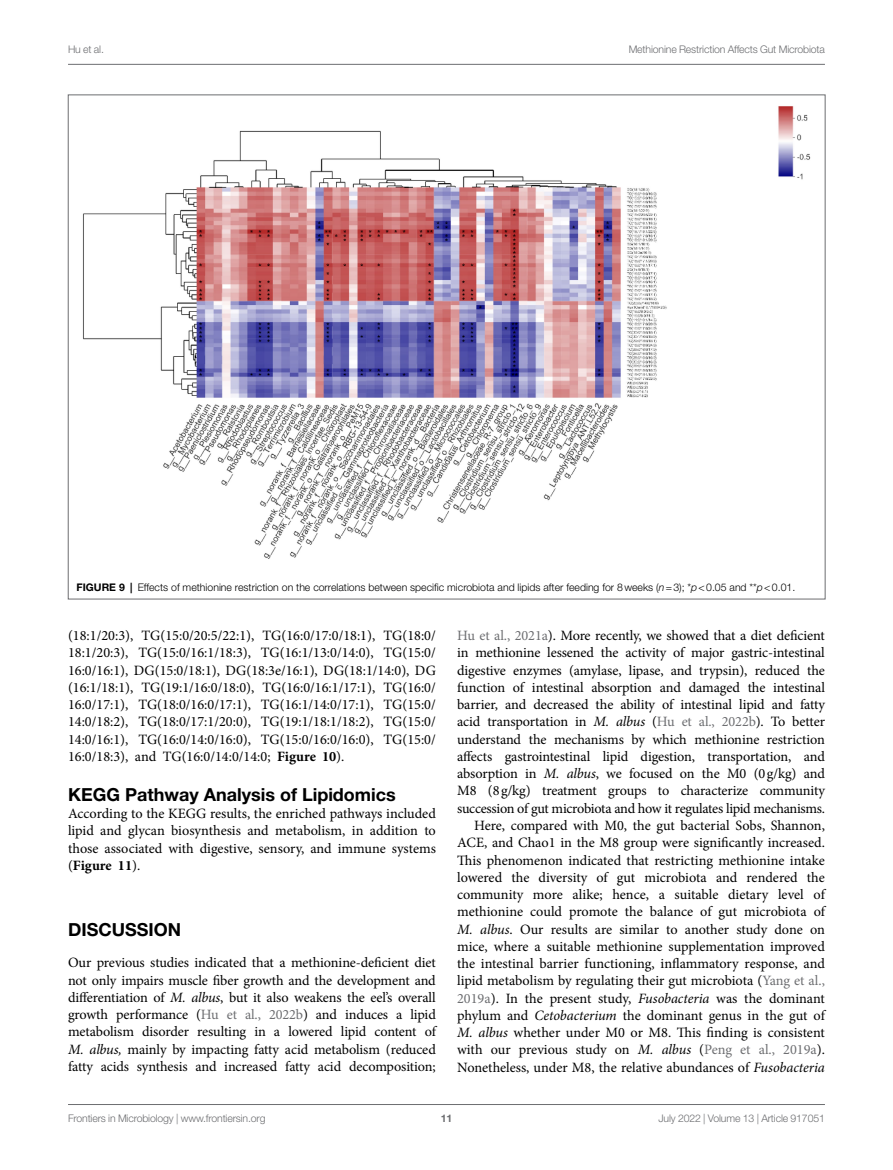
<style>
.page{position:relative;width:893px;height:1170px;background:#fff}
.page>*{position:absolute;margin:0;border:0;box-sizing:border-box;transform-origin:0 0}
.HEAD_2{font:700 18px "Helvetica Neue LT Std";color:#000}
.HEAD_1{font:700 18px "Helvetica Neue LT Std";color:#000}
.TEXT_FLUSH{font:14.25px/17.2px "Minion Pro";letter-spacing:-.01em;color:#000;text-align:justify}
.TEXT{font:14.25px/17.2px "Minion Pro";color:#000;text-align:justify}
.FIG_LEG{font:300 10.5px "Helvetica Neue LT Std";color:#000}
.t1{font:300 10.5px "Helvetica Neue LT Std";letter-spacing:-.015em;color:#6d6e71}
.t2{font:700 10.5px "Helvetica Neue LT Std";color:#6d6e71}
.s1{font-weight:700}
.s2{font-style:italic}
.s3{color:#6d6e71}
</style>
<div class="page">
<hr style="left:68px;top:64px;width:757px;height:1px;background:#6d6e71">
<hr style="left:68px;top:1104px;width:757px;height:1px;background:#6d6e71">
<img style="left:83px;top:106px;width:728px;height:453px">
<p class="t1" style="left:68px;top:42px;width:37px">Hu et al.</p>
<p class="t1" style="left:629px;top:42px;width:198px">Methionine Restriction Affects Gut Microbiota</p>
<p class="FIG_LEG" style="left:77px;top:580px;width:720px"><span class="s1">FIGURE 9 |</span> Effects of methionine restriction on the correlations between specific microbiota and lipids after feeding for 8weeks (<span class="s2">n</span>=3); *<span class="s2">p</span>&lt;0.05 and **<span class="s2">p</span>&lt;0.01.</p>
<p class="TEXT_FLUSH" style="left:68px;top:627px;width:369px">(18:1/20:3), TG(15:0/20:5/22:1), TG(16:0/17:0/18:1), TG(18:0/ 18:1/20:3), TG(15:0/16:1/18:3), TG(16:1/13:0/14:0), TG(15:0/ 16:0/16:1), DG(15:0/18:1), DG(18:3e/16:1), DG(18:1/14:0), DG (16:1/18:1), TG(19:1/16:0/18:0), TG(16:0/16:1/17:1), TG(16:0/ 16:0/17:1), TG(18:0/16:0/17:1), TG(16:1/14:0/17:1), TG(15:0/ 14:0/18:2), TG(18:0/17:1/20:0), TG(19:1/18:1/18:2), TG(15:0/ 14:0/16:1), TG(16:0/14:0/16:0), TG(15:0/16:0/16:0), TG(15:0/ 16:0/18:3), and TG(16:0/14:0/14:0; <span class="s1">Figure 10</span>).</p>
<p class="HEAD_2" style="left:68px;top:783px;width:329px">KEGG Pathway Analysis of Lipidomics</p>
<p class="TEXT_FLUSH" style="left:68px;top:804px;width:369px">According to the KEGG results, the enriched pathways included lipid and glycan biosynthesis and metabolism, in addition to those associated with digestive, sensory, and immune systems (<span class="s1">Figure 11</span>).</p>
<p class="HEAD_1" style="left:68px;top:918px;width:115px">DISCUSSION</p>
<p class="TEXT_FLUSH" style="left:68px;top:954px;width:369px">Our previous studies indicated that a methionine-deficient diet not only impairs muscle fiber growth and the development and differentiation of <span class="s2">M. albus</span>, but it also weakens the eel’s overall growth performance (<span class="s3">Hu et al., 2022b</span>) and induces a lipid metabolism disorder resulting in a lowered lipid content of <span class="s2">M. albus,</span> mainly by impacting fatty acid metabolism (reduced fatty acids synthesis and increased fatty acid decomposition;</p>
<p class="TEXT_FLUSH" style="left:457px;top:627px;width:369px"><span class="s3">Hu et al., 2021a</span>). More recently, we showed that a diet deficient in methionine lessened the activity of major gastric-intestinal digestive enzymes (amylase, lipase, and trypsin), reduced the function of intestinal absorption and damaged the intestinal barrier, and decreased the ability of intestinal lipid and fatty acid transportation in <span class="s2">M. albus</span> (<span class="s3">Hu et al., 2022b</span>). To better understand the mechanisms by which methionine restriction affects gastrointestinal lipid digestion, transportation, and absorption in <span class="s2">M. albus</span>, we focused on the M0 (0g/kg) and M8 (8g/kg) treatment groups to characterize community succession of gut microbiota and how it regulates lipid mechanisms.</p>
<p class="TEXT" style="left:457px;top:816px;width:369px;text-indent:17px">Here, compared with M0, the gut bacterial Sobs, Shannon, ACE, and Chao1 in the M8 group were significantly increased.<br>This phenomenon indicated that restricting methionine intake lowered the diversity of gut microbiota and rendered the community more alike; hence, a suitable dietary level of methionine could promote the balance of gut microbiota of <span class="s2">M. albus</span>. Our results are similar to another study done on mice, where a suitable methionine supplementation improved the intestinal barrier functioning, inflammatory response, and lipid metabolism by regulating their gut microbiota (<span class="s3">Yang et al., 2019a</span>). In the present study, <span class="s2">Fusobacteria</span> was the dominant phylum and <span class="s2">Cetobacterium</span> the dominant genus in the gut of <span class="s2">M. albus</span> whether under M0 or M8. This finding is consistent with our previous study on <span class="s2">M. albus</span> (<span class="s3">Peng et al., 2019a</span>).<br>Nonetheless, under M8, the relative abundances of <span class="s2">Fusobacteria</span></p>
<p class="t1" style="left:68px;top:1111px;width:199px">Frontiers in Microbiology | www.frontiersin.org</p>
<p class="t2" style="left:441px;top:1111px;width:13px">11</p>
<p class="t1" style="left:658px;top:1111px;width:168px">July 2022 | Volume 13 | Article 917051</p>
</div>
